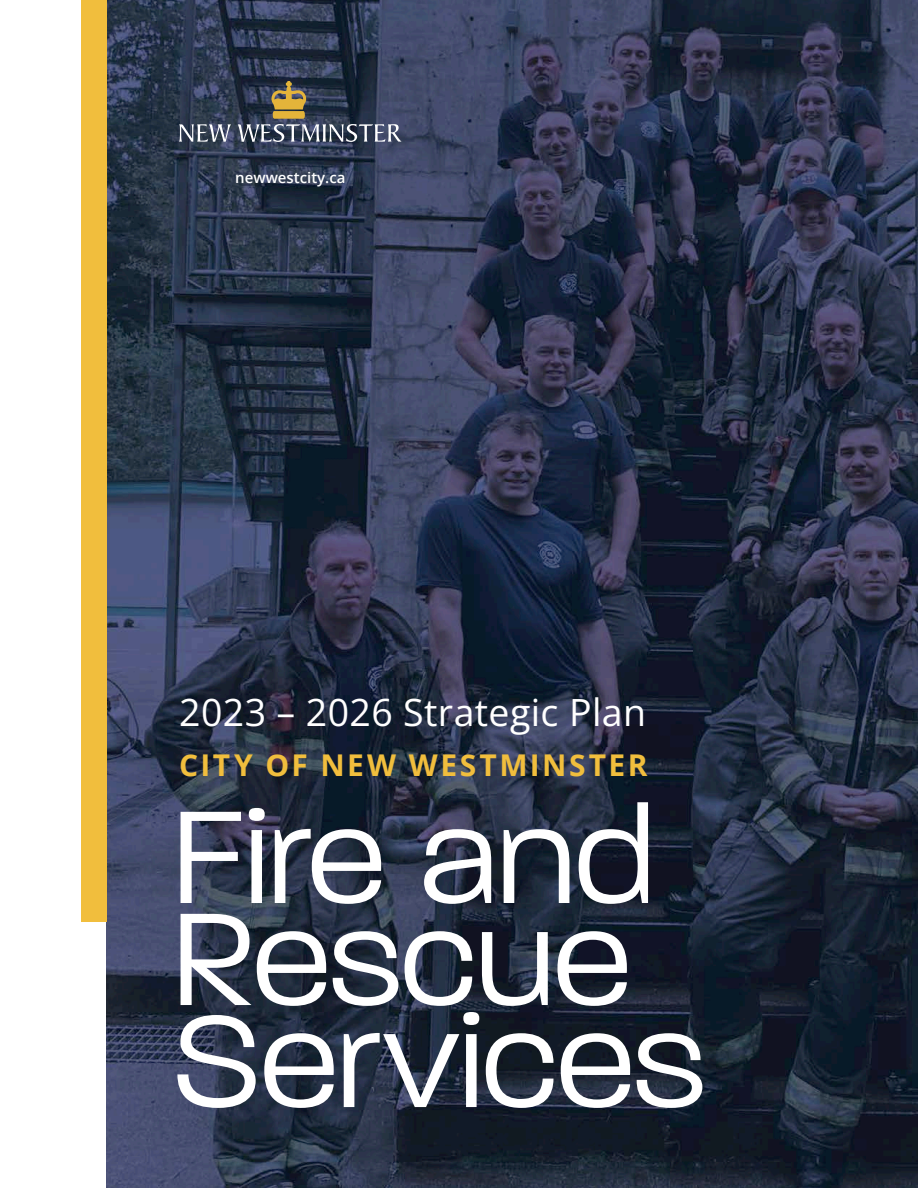
<style>
.page{position:relative;width:918px;height:1188px;background:#fff}
.page>*{position:absolute;margin:0;border:0;box-sizing:border-box;transform-origin:0 0}
.t1{font:300 142.5px/102px "Paralucent";letter-spacing:-.005em;color:#fff}
.t2{font:37.5px "Open Sans";letter-spacing:.01em;color:#fff}
.t3{font:700 30px "Open Sans";letter-spacing:.08em;color:#f1be3d}
.t4{font:600 15px "Open Sans";color:#fff}
</style>
<div class="page">
<img style="left:107px;top:0;width:811px;height:1188px">
<div style="left:81px;top:0;width:26px;height:921px;background:#f1be3d"></div>
<svg style="left:179px;top:81px;width:223px;height:61px;background:#48505c"></svg>
<p class="t4" style="left:235px;top:167px;width:112px">newwestcity.ca</p>
<p class="t2" style="left:179px;top:687px;width:468px">2023 – 2026 Strategic Plan</p>
<p class="t3" style="left:179px;top:743px;width:470px">CITY OF NEW WESTMINSTER</p>
<h1 class="t1" style="left:172px;top:806px;width:536px">Fire and<br>Rescue<br>Services</h1>
</div>
